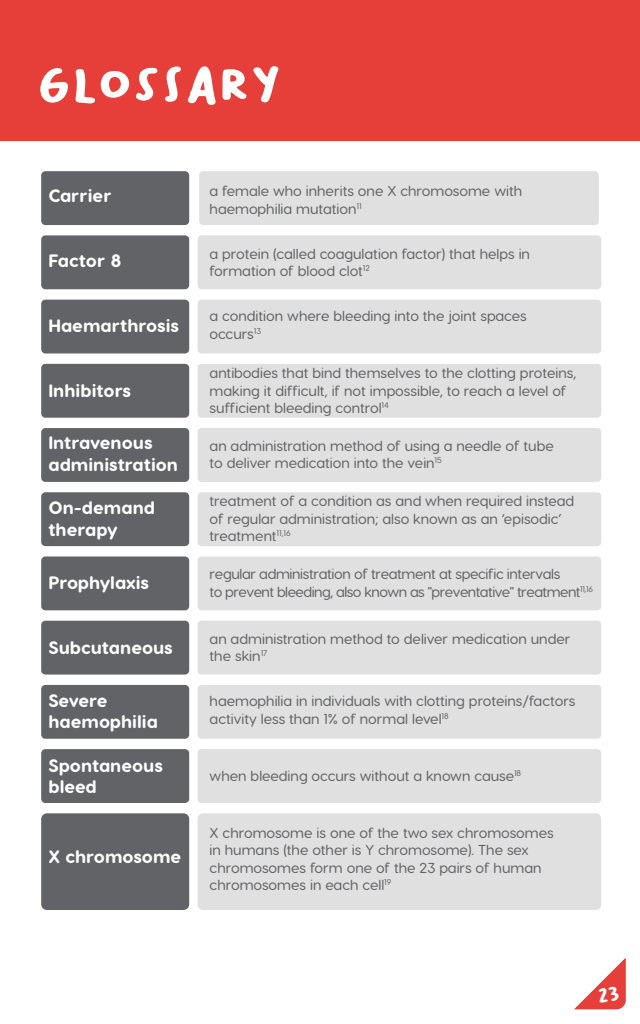
<style>
.page{position:relative;width:640px;height:1024px;background:#fff}
.page>*{position:absolute;margin:0;border:0;box-sizing:border-box;transform-origin:0 0}
.t1{font:51.2px "Bakso Sapi";color:#fff}
.t2{font:800 18px/21.6px "Visby Round CF";color:#fff}
.t3{font:500 14.4px/17.2px "Visby Round CF";color:#626366}
.t4{font:500 14.4px/17.2px "Visby Round CF";letter-spacing:-.025em;color:#626366}
</style>
<div class="page">
<div style="left:1px;top:0;width:639px;height:141px;background:#e63f3a"></div>
<div style="left:41px;top:171px;width:148px;height:54px;background:#626366;border-radius:4px"></div>
<div style="left:41px;top:235px;width:148px;height:54px;background:#626366;border-radius:4px"></div>
<div style="left:41px;top:300px;width:148px;height:53px;background:#626366;border-radius:4px"></div>
<div style="left:41px;top:364px;width:148px;height:54px;background:#626366;border-radius:4px"></div>
<div style="left:41px;top:428px;width:148px;height:54px;background:#626366;border-radius:4px"></div>
<div style="left:41px;top:492px;width:148px;height:54px;background:#626366;border-radius:4px"></div>
<div style="left:41px;top:556px;width:148px;height:54px;background:#626366;border-radius:4px"></div>
<div style="left:41px;top:621px;width:148px;height:54px;background:#626366;border-radius:4px"></div>
<div style="left:41px;top:685px;width:148px;height:54px;background:#626366;border-radius:4px"></div>
<div style="left:41px;top:749px;width:148px;height:54px;background:#626366;border-radius:4px"></div>
<div style="left:41px;top:813px;width:148px;height:97px;background:#626366;border-radius:6px"></div>
<div style="left:199px;top:171px;width:400px;height:54px;background:#e0e0e0;border-radius:4px"></div>
<div style="left:198px;top:235px;width:403px;height:54px;background:#e0e0e0;border-radius:4px"></div>
<div style="left:198px;top:300px;width:403px;height:53px;background:#e0e0e0;border-radius:4px"></div>
<div style="left:198px;top:364px;width:403px;height:54px;background:#e0e0e0;border-radius:4px"></div>
<div style="left:198px;top:428px;width:403px;height:54px;background:#e0e0e0;border-radius:4px"></div>
<div style="left:198px;top:492px;width:403px;height:54px;background:#e0e0e0;border-radius:4px"></div>
<div style="left:198px;top:556px;width:403px;height:54px;background:#e0e0e0;border-radius:4px"></div>
<div style="left:198px;top:621px;width:403px;height:54px;background:#e0e0e0;border-radius:4px"></div>
<div style="left:198px;top:685px;width:403px;height:54px;background:#e0e0e0;border-radius:4px"></div>
<div style="left:198px;top:749px;width:403px;height:54px;background:#e0e0e0;border-radius:4px"></div>
<div style="left:198px;top:813px;width:403px;height:97px;background:#e0e0e0;border-radius:5px"></div>
<svg style="left:574px;top:958px;width:52px;height:51px"></svg>
<h1 class="t1" style="left:37px;top:55px;width:247px">GlosSary</h1>
<p class="t2" style="left:48px;top:185px;width:65px">Carrier</p>
<p class="t2" style="left:48px;top:250px;width:74px">Factor 8</p>
<p class="t2" style="left:48px;top:315px;width:132px">Haemarthrosis</p>
<p class="t2" style="left:48px;top:379px;width:84px">Inhibitors</p>
<p class="t2" style="left:48px;top:432px;width:131px">Intravenous administration</p>
<p class="t2" style="left:48px;top:497px;width:108px">On-demand therapy</p>
<p class="t2" style="left:48px;top:572px;width:102px">Prophylaxis</p>
<p class="t2" style="left:48px;top:637px;width:126px">Subcutaneous</p>
<p class="t2" style="left:48px;top:689px;width:111px">Severe haemophilia</p>
<p class="t2" style="left:48px;top:754px;width:116px">Spontaneous bleed</p>
<p class="t2" style="left:48px;top:845px;width:135px">X chromosome</p>
<p class="t3" style="left:210px;top:182px;width:314px">a female who inherits one X chromosome with haemophilia mutation<sup>11</sup></p>
<p class="t3" style="left:210px;top:245px;width:322px">a protein (called coagulation factor) that helps in formation of blood clot<sup>12</sup></p>
<p class="t3" style="left:210px;top:307px;width:319px">a condition where bleeding into the joint spaces occurs<sup>13</sup></p>
<p class="t3" style="left:210px;top:364px;width:368px">antibodies that bind themselves to the clotting proteins, making it difficult, if not impossible, to reach a level of sufficient bleeding control<sup>14</sup></p>
<p class="t3" style="left:210px;top:437px;width:346px">an administration method of using a needle of tube to deliver medication into the vein<sup>15</sup></p>
<p class="t3" style="left:210px;top:492px;width:366px">treatment of a condition as and when required instead of regular administration; also known as an ‘episodic’ treatment<sup>11,16</sup></p>
<p class="t4" style="left:210px;top:565px;width:385px">regular administration of treatment at specific intervals<br>to prevent bleeding, also known as "preventative" treatment<sup>11,16</sup></p>
<p class="t3" style="left:210px;top:630px;width:363px">an administration method to deliver medication under the skin<sup>17</sup></p>
<p class="t3" style="left:210px;top:693px;width:367px">haemophilia in individuals with clotting proteins/factors activity less than 1% of normal level<sup>18</sup></p>
<p class="t3" style="left:210px;top:767px;width:313px">when bleeding occurs without a known cause<sup>18</sup></p>
<p class="t3" style="left:210px;top:824px;width:346px">X chromosome is one of the two sex chromosomes in humans (the other is Y chromosome). The sex chromosomes form one of the 23 pairs of human chromosomes in each cell<sup>19</sup></p>
</div>
